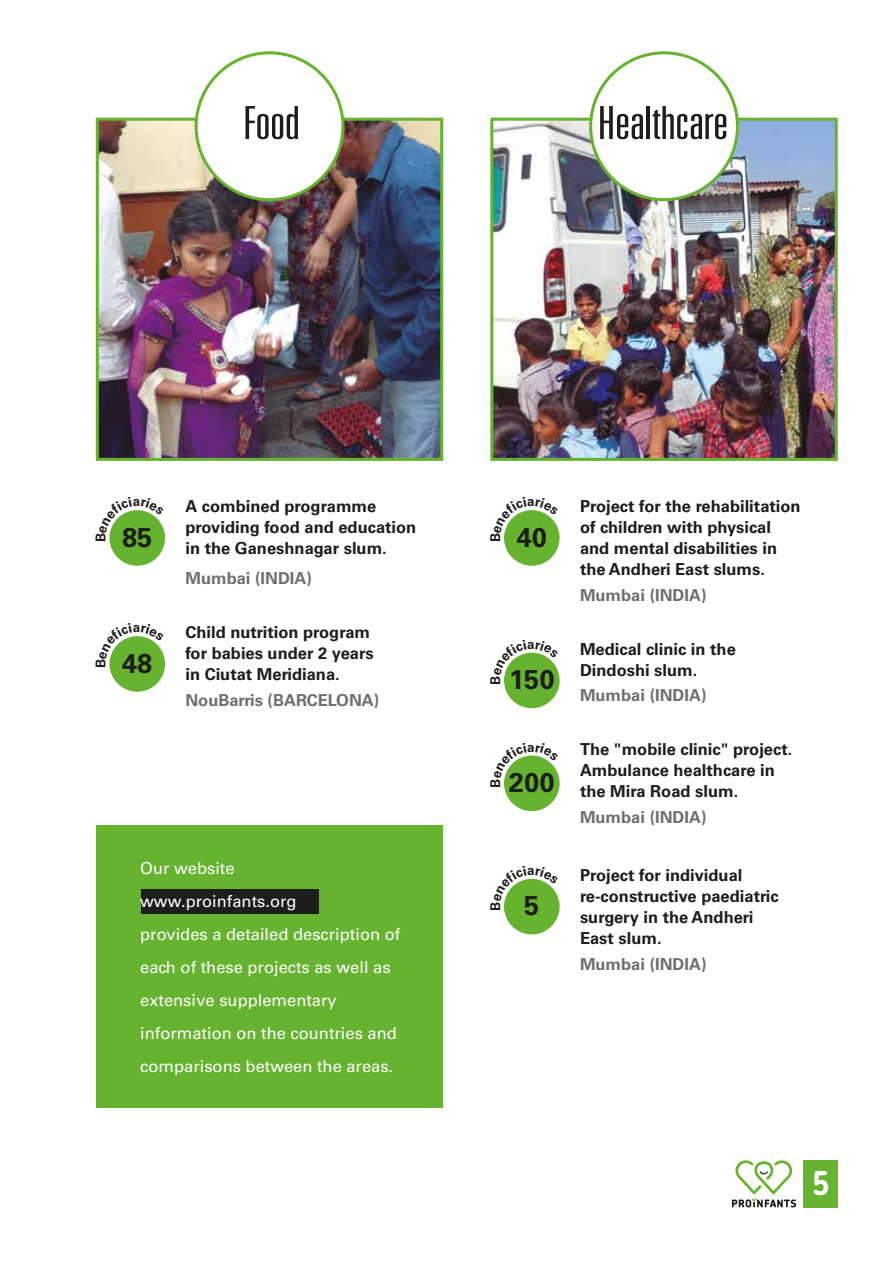
<style>
.page{position:relative;width:893px;height:1263px;background:#fff}
.page>*{position:absolute;margin:0;border:0;box-sizing:border-box;transform-origin:0 0}
.t1{font:300 ultra-condensed 45.6px "Univers LT";letter-spacing:-.01em;color:#1d1d1b;scale:1.2 1}
.t2{font:700 33px "Chevin";color:#fff}
.t3{font:700 27.15px "Univers";color:#1d1d1b}
.t4{font:700 16.5px/21px "Univers";color:#1d1d1b}
.t5{font:16.5px/33px "Univers";color:#fff}
.t6{font:700 16.5px "Univers";color:#706f6f}
.s1{color:#fff}
</style>
<div class="page">
<div style="left:96px;top:825px;width:347px;height:283px;background:#65b32e"></div>
<div style="left:141px;top:889px;width:177px;height:25px;background:#1d1d1b"></div>
<svg style="left:732px;top:1160px;width:64px;height:47px"></svg>
<div style="left:803px;top:1160px;width:35px;height:47px;background:#65b32e"></div>
<img style="left:494px;top:122px;width:340px;height:335px">
<div style="left:490px;top:118px;width:348px;height:343px;border:3px solid #65b32e"></div>
<div style="left:591px;top:53px;width:146px;height:147px;background:#fff;border-radius:50%"></div>
<div style="left:589px;top:51px;width:150px;height:150px;border:3px solid #65b32e;border-radius:50%"></div>
<div style="left:504px;top:510px;width:56px;height:56px;background:#65b32e;border-radius:50%"></div>
<div style="left:504px;top:653px;width:56px;height:55px;background:#65b32e;border-radius:50%"></div>
<div style="left:504px;top:755px;width:56px;height:56px;background:#65b32e;border-radius:50%"></div>
<div style="left:504px;top:879px;width:56px;height:55px;background:#65b32e;border-radius:50%"></div>
<img style="left:100px;top:122px;width:339px;height:335px">
<div style="left:96px;top:118px;width:347px;height:343px;border:3px solid #65b32e"></div>
<div style="left:196px;top:53px;width:147px;height:147px;background:#fff;border-radius:50%"></div>
<div style="left:195px;top:51px;width:149px;height:150px;border:3px solid #65b32e;border-radius:50%"></div>
<div style="left:109px;top:510px;width:56px;height:56px;background:#65b32e;border-radius:50%"></div>
<div style="left:109px;top:636px;width:56px;height:56px;background:#65b32e;border-radius:50%"></div>
<svg style="left:504px;top:510px;width:55px;height:31px"></svg>
<svg style="left:504px;top:652px;width:55px;height:32px"></svg>
<svg style="left:504px;top:755px;width:55px;height:32px"></svg>
<svg style="left:504px;top:878px;width:55px;height:32px"></svg>
<svg style="left:109px;top:510px;width:55px;height:31px"></svg>
<svg style="left:109px;top:636px;width:55px;height:31px"></svg>
<h1 class="t1" style="left:243px;top:97px;width:49px">Food</h1>
<h1 class="t1" style="left:597px;top:97px;width:111px">Healthcare</h1>
<h3 class="t3" style="left:122px;top:521px;width:32px">85</h3>
<h3 class="t3" style="left:122px;top:647px;width:32px">48</h3>
<p class="t4" style="left:185px;top:496px;width:232px">A combined programme providing food and education in the Ganeshnagar slum.</p>
<p class="t6" style="left:185px;top:569px;width:128px">Mumbai (INDIA)</p>
<p class="t4" style="left:185px;top:622px;width:190px">Child nutrition program for babies under 2 years in Ciutat Meridiana.</p>
<p class="t6" style="left:185px;top:690px;width:195px">NouBarris (BARCELONA)</p>
<p class="t5" style="left:140px;top:852px;width:262px">Our website<br>www.proinfants.org<br>provides a detailed description of each of these projects as well as extensive supplementary information on the countries and comparisons between the areas.</p>
<h3 class="t3" style="left:517px;top:521px;width:32px">40</h3>
<h3 class="t3" style="left:509px;top:664px;width:47px">150</h3>
<h3 class="t3" style="left:509px;top:767px;width:47px">200</h3>
<h3 class="t3" style="left:524px;top:890px;width:17px">5</h3>
<p class="t4" style="left:580px;top:496px;width:222px">Project for the rehabilitation of children with physical and mental disabilities in the Andheri East slums.</p>
<p class="t6" style="left:580px;top:585px;width:128px">Mumbai (INDIA)</p>
<p class="t4" style="left:580px;top:638px;width:157px">Medical clinic in the<br>Dindoshi slum.</p>
<p class="t6" style="left:580px;top:686px;width:128px">Mumbai (INDIA)</p>
<p class="t4" style="left:580px;top:739px;width:214px">The "mobile clinic" project.<br>Ambulance healthcare in the Mira Road slum.</p>
<p class="t6" style="left:580px;top:807px;width:128px">Mumbai (INDIA)</p>
<p class="t4" style="left:580px;top:865px;width:200px">Project for individual re-constructive paediatric surgery in the Andheri<br>East slum.</p>
<p class="t6" style="left:580px;top:954px;width:137px">Mumbai (INDIA)<span class="s1">4</span></p>
<h2 class="t2" style="left:812px;top:1162px;width:20px">5</h2>
</div>
